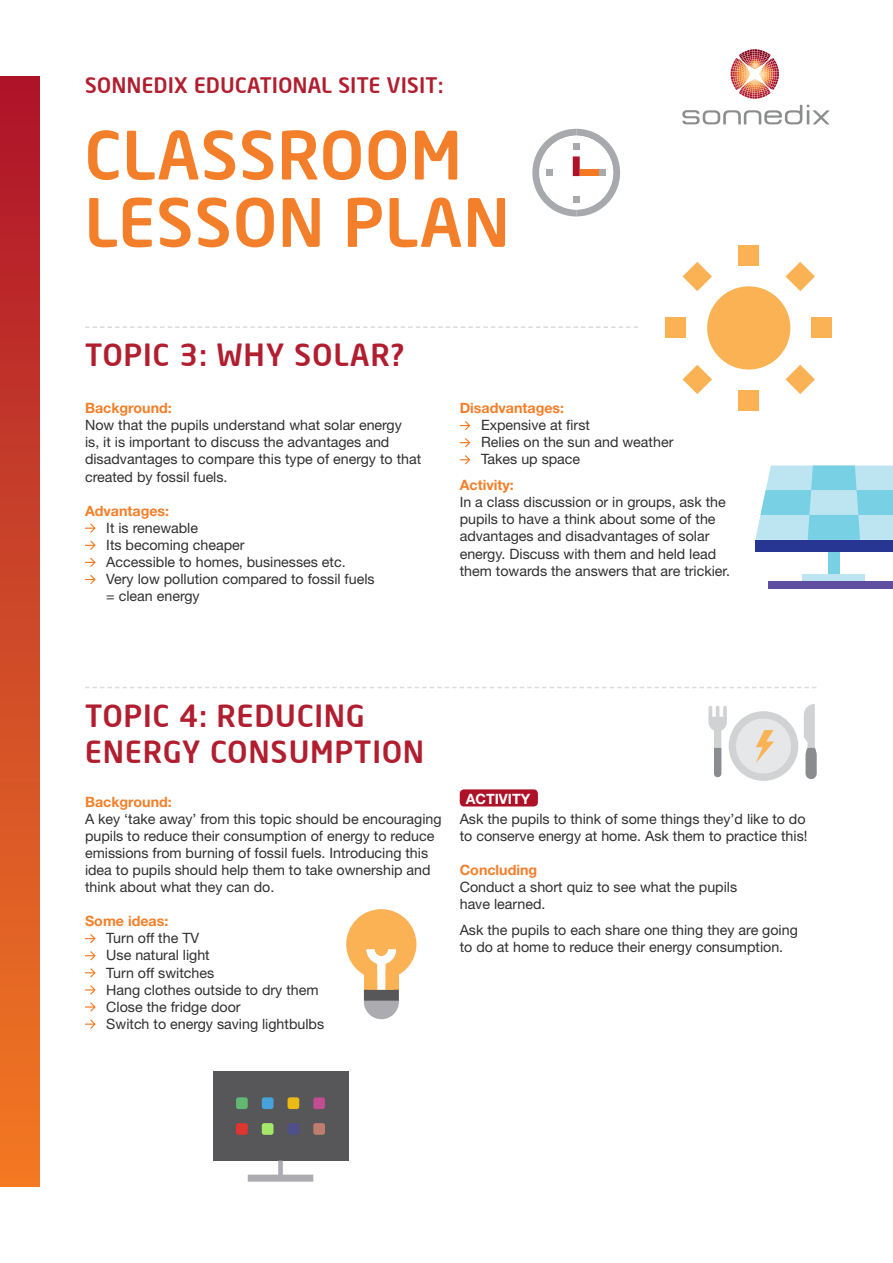
<style>
.page{position:relative;width:893px;height:1263px;background:#fff}
.page>*{position:absolute;margin:0;border:0;box-sizing:border-box;transform-origin:0 0}
.Under_tagline{font:500 65.7px/67.3px "Neo Sans Intel";letter-spacing:.025em;color:#f47f2a}
.heading_20pt_span{font:500 30px/36px "Neo Sans Intel";letter-spacing:.045em;color:#b11e2f}
.Under_tagline-2{font:500 21px "Neo Sans Intel";letter-spacing:.025em;color:#b11e2f}
.body_9_5pt{font:14.25px/17.1px "Helvetica Neue";color:#312f30}
.bullets_9_5pt{font:14.25px/17.1px "Helvetica Neue";color:#312f30}
.sub_heading_9_5pt{font:700 14.25px "Helvetica Neue";color:#f47f2a}
.sub_heading_9_5pt-2{font:700 14.25px "Helvetica Neue";color:#fff}
</style>
<div class="page">
<div style="left:0;top:77px;width:39px;height:1109px;background:linear-gradient(to bottom,#ad152b,#f27a23)"></div>
<svg style="left:682px;top:105px;width:148px;height:19px"></svg>
<svg style="left:731px;top:49px;width:48px;height:50px"></svg>
<svg style="left:532px;top:129px;width:88px;height:87px"></svg>
<svg style="left:85px;top:523px;width:11px;height:44px"></svg>
<svg style="left:85px;top:575px;width:11px;height:9px"></svg>
<svg style="left:460px;top:421px;width:11px;height:10px"></svg>
<svg style="left:460px;top:438px;width:11px;height:27px"></svg>
<svg style="left:85px;top:326px;width:553px;height:2px"></svg>
<div style="left:828px;top:548px;width:12px;height:30px;background:#78d0e4"></div>
<div style="left:802px;top:574px;width:63px;height:12px;background:#bde5f1"></div>
<div style="left:755px;top:540px;width:138px;height:12px;background:#263692"></div>
<div style="left:768px;top:582px;width:125px;height:7px;background:#604fa0"></div>
<svg style="left:755px;top:465px;width:138px;height:75px;background:#a4ddec"></svg>
<div style="left:707px;top:286px;width:83px;height:84px;background:#fbb254;border-radius:50%"></div>
<div style="left:738px;top:245px;width:21px;height:21px;background:#fbb254"></div>
<div style="left:738px;top:390px;width:21px;height:21px;background:#fbb254"></div>
<svg style="left:683px;top:262px;width:29px;height:29px"></svg>
<svg style="left:785px;top:365px;width:30px;height:29px"></svg>
<div style="left:666px;top:318px;width:20px;height:20px;background:#fbb254"></div>
<div style="left:811px;top:318px;width:21px;height:20px;background:#fbb254"></div>
<svg style="left:683px;top:365px;width:29px;height:29px"></svg>
<svg style="left:785px;top:262px;width:30px;height:29px"></svg>
<svg style="left:85px;top:934px;width:11px;height:10px"></svg>
<svg style="left:85px;top:951px;width:11px;height:78px"></svg>
<svg style="left:85px;top:687px;width:731px;height:1px"></svg>
<svg style="left:708px;top:706px;width:4px;height:14px"></svg>
<hr style="left:716px;top:706px;width:3px;height:14px;background:#d1d2d4;border-radius:2px">
<hr style="left:723px;top:706px;width:4px;height:14px;background:#d1d2d4;border-radius:2px">
<div style="left:729px;top:711px;width:69px;height:70px;background:#d1d2d4;border-radius:50%"></div>
<div style="left:736px;top:718px;width:55px;height:55px;background:#e6e7e9;border-radius:50%"></div>
<svg style="left:804px;top:704px;width:13px;height:75px"></svg>
<svg style="left:708px;top:717px;width:19px;height:60px"></svg>
<svg style="left:756px;top:730px;width:18px;height:33px"></svg>
<div style="left:213px;top:1071px;width:135px;height:89px;background:#575759"></div>
<div style="left:236px;top:1097px;width:12px;height:12px;background:#61b873;border-radius:2px"></div>
<div style="left:262px;top:1097px;width:11px;height:12px;background:#47a1db;border-radius:2px"></div>
<div style="left:288px;top:1097px;width:11px;height:12px;background:#ebba17;border-radius:2px"></div>
<div style="left:313px;top:1097px;width:12px;height:12px;background:#bf4d8f;border-radius:2px"></div>
<div style="left:236px;top:1123px;width:12px;height:12px;background:#de362e;border-radius:2px"></div>
<div style="left:262px;top:1123px;width:11px;height:12px;background:#a3e869;border-radius:2px"></div>
<div style="left:288px;top:1123px;width:11px;height:12px;background:#4f4f8a;border-radius:2px"></div>
<div style="left:313px;top:1123px;width:12px;height:12px;background:#bf7d6e;border-radius:2px"></div>
<svg style="left:248px;top:1160px;width:65px;height:22px"></svg>
<svg style="left:346px;top:909px;width:70px;height:110px"></svg>
<div style="left:460px;top:789px;width:78px;height:17px;background:#ae1229;border-radius:4px"></div>
<p class="Under_tagline-2" style="left:85px;top:72px;width:360px">SONNEDIX EDUCATIONAL SITE VISIT:</p>
<p class="Under_tagline" style="left:85px;top:120px;width:426px">CLASSROOM<br>LESSON PLAN</p>
<p class="heading_20pt_span" style="left:85px;top:336px;width:321px">TOPIC 3: WHY SOLAR?</p>
<p class="sub_heading_9_5pt" style="left:85px;top:399px;width:88px">Background:</p>
<p class="body_9_5pt" style="left:85px;top:416px;width:338px">Now that the pupils understand what solar energy<br>is, it is important to discuss the advantages and disadvantages to compare this type of energy to that created by fossil fuels.</p>
<p class="sub_heading_9_5pt" style="left:85px;top:502px;width:86px">Advantages:</p>
<p class="bullets_9_5pt" style="left:106px;top:519px;width:93px">It is renewable</p>
<p class="bullets_9_5pt" style="left:106px;top:536px;width:140px">Its becoming cheaper</p>
<p class="bullets_9_5pt" style="left:106px;top:553px;width:241px">Accessible to homes, businesses etc.</p>
<p class="bullets_9_5pt" style="left:106px;top:570px;width:270px">Very low pollution compared to fossil fuels = clean energy</p>
<p class="sub_heading_9_5pt" style="left:460px;top:399px;width:106px">Disadvantages:</p>
<p class="bullets_9_5pt" style="left:481px;top:416px;width:110px">Expensive at first</p>
<p class="bullets_9_5pt" style="left:481px;top:433px;width:194px">Relies on the sun and weather</p>
<p class="bullets_9_5pt" style="left:481px;top:451px;width:101px">Takes up space</p>
<p class="sub_heading_9_5pt" style="left:460px;top:476px;width:56px">Activity:</p>
<p class="body_9_5pt" style="left:460px;top:493px;width:272px">In a class discussion or in groups, ask the pupils to have a think about some of the advantages and disadvantages of solar energy. Discuss with them and held lead them towards the answers that are trickier.</p>
<p class="heading_20pt_span" style="left:85px;top:697px;width:340px">TOPIC 4: REDUCING<br>ENERGY CONSUMPTION</p>
<p class="sub_heading_9_5pt" style="left:85px;top:793px;width:88px">Background:</p>
<p class="body_9_5pt" style="left:85px;top:810px;width:358px">A key ‘take away’ from this topic should be encouraging pupils to reduce their consumption of energy to reduce emissions from burning of fossil fuels. Introducing this idea to pupils should help them to take ownership and think about what they can do.</p>
<p class="sub_heading_9_5pt" style="left:85px;top:912px;width:85px">Some ideas:</p>
<p class="bullets_9_5pt" style="left:106px;top:929px;width:94px">Turn off the TV</p>
<p class="bullets_9_5pt" style="left:106px;top:946px;width:105px">Use natural light</p>
<p class="bullets_9_5pt" style="left:106px;top:964px;width:109px">Turn off switches</p>
<p class="bullets_9_5pt" style="left:106px;top:981px;width:214px">Hang clothes outside to dry them</p>
<p class="bullets_9_5pt" style="left:106px;top:998px;width:136px">Close the fridge door</p>
<p class="bullets_9_5pt" style="left:106px;top:1015px;width:219px">Switch to energy saving lightbulbs</p>
<p class="sub_heading_9_5pt-2" style="left:466px;top:790px;width:66px">ACTIVITY</p>
<p class="body_9_5pt" style="left:460px;top:810px;width:349px">Ask the pupils to think of some things they’d like to do to conserve energy at home. Ask them to practice this!</p>
<p class="sub_heading_9_5pt" style="left:460px;top:861px;width:79px">Concluding</p>
<p class="body_9_5pt" style="left:460px;top:878px;width:279px">Conduct a short quiz to see what the pupils have learned.</p>
<p class="body_9_5pt" style="left:460px;top:921px;width:340px">Ask the pupils to each share one thing they are going to do at home to reduce their energy consumption.</p>
</div>
